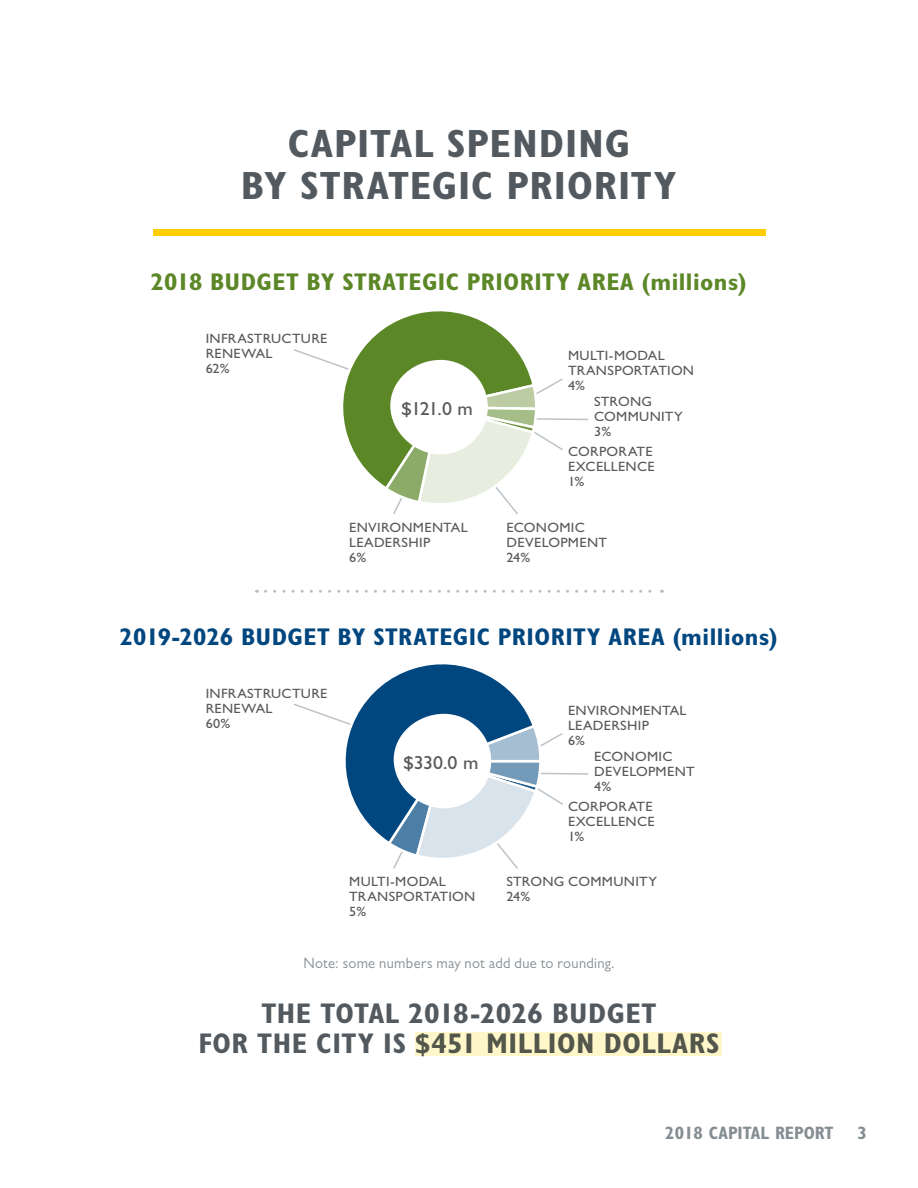
<style>
.page{position:relative;width:918px;height:1188px;background:#fff}
.page>*{position:absolute;margin:0;border:0;box-sizing:border-box;transform-origin:0 0}
.BinB_-_Page_Subhead{font:700 condensed 39.45px/42px "Gill Sans MT Std";letter-spacing:.02em;color:#52595f;text-align:center;scale:1.06 1}
.BinB_Page_-_Large_Ca{font:700 condensed 28.5px/30px "Gill Sans MT Std";letter-spacing:.02em;color:#52595f;text-align:center;scale:1.05 1}
.BinB_-_Subhead{font:700 condensed 24.15px "Gill Sans MT Std";letter-spacing:.02em;color:#00467f;scale:1.05 1}
.BinB_-_Subhead-2{font:700 condensed 24.15px "Gill Sans MT Std";letter-spacing:.02em;color:#5c8727;scale:1.05 1}
.BinB_Pie_Chart_Text{font:500 18.9px "Gill Sans MT Std";letter-spacing:-.06em;color:#58595b;scale:1.06 1}
.t1{font:700 condensed 18px "Gill Sans MT Std";color:#858e93}
.BinB_Caption{font:15px "Gill Sans MT Std";letter-spacing:.02em;color:#858e93}
.BinB_Pie_Chart_Text-2{font:500 13.5px/15px "Gill Sans MT Std";letter-spacing:.02em;color:#58595b;scale:1.06 1}
</style>
<div class="page">
<div style="left:154px;top:230px;width:612px;height:6px;background:#ffce02"></div>
<svg style="left:266px;top:590px;width:397px;height:3px"></svg>
<svg style="left:294px;top:311px;width:295px;height:203px"></svg>
<div style="left:390px;top:360px;width:98px;height:94px;background:#fff;border-radius:50%"></div>
<svg style="left:294px;top:664px;width:295px;height:205px"></svg>
<div style="left:394px;top:714px;width:97px;height:94px;background:#fff;border-radius:50%"></div>
<div style="left:415px;top:1032px;width:306px;height:24px;background:#fff7ca"></div>
<p class="BinB_-_Page_Subhead" style="left:241px;top:122px;width:413px">CAPITAL SPENDING<br>BY STRATEGIC PRIORITY</p>
<p class="BinB_-_Subhead-2" style="left:151px;top:268px;width:569px">2018 BUDGET BY STRATEGIC PRIORITY AREA (millions)</p>
<p class="BinB_Pie_Chart_Text-2" style="left:206px;top:331px;width:117px">INFRASTRUCTURE<br>RENEWAL<br>62%</p>
<p class="BinB_Pie_Chart_Text" style="left:401px;top:397px;width:69px">$121.0 m</p>
<p class="BinB_Pie_Chart_Text-2" style="left:349px;top:519px;width:113px">ENVIRONMENTAL<br>LEADERSHIP<br>6%</p>
<p class="BinB_Pie_Chart_Text-2" style="left:568px;top:348px;width:120px">MULTI-MODAL<br>TRANSPORTATION<br>4%</p>
<p class="BinB_Pie_Chart_Text-2" style="left:594px;top:394px;width:85px">STRONG<br>COMMUNITY<br>3%</p>
<p class="BinB_Pie_Chart_Text-2" style="left:568px;top:444px;width:83px">CORPORATE<br>EXCELLENCE<br>1%</p>
<p class="BinB_Pie_Chart_Text-2" style="left:506px;top:519px;width:96px">ECONOMIC<br>DEVELOPMENT<br>24%</p>
<p class="BinB_-_Subhead" style="left:120px;top:622px;width:628px">2019-2026 BUDGET BY STRATEGIC PRIORITY AREA (millions)</p>
<p class="BinB_Pie_Chart_Text-2" style="left:206px;top:685px;width:117px">INFRASTRUCTURE<br>RENEWAL<br>60%</p>
<p class="BinB_Pie_Chart_Text" style="left:403px;top:751px;width:73px">$330.0 m</p>
<h3 class="BinB_Pie_Chart_Text" style="left:414px;top:752px;width:56px">$121 m</h3>
<p class="BinB_Pie_Chart_Text-2" style="left:349px;top:874px;width:120px">MULTI-MODAL<br>TRANSPORTATION<br>5%</p>
<p class="BinB_Pie_Chart_Text-2" style="left:568px;top:702px;width:113px">ENVIRONMENTAL<br>LEADERSHIP<br>6%</p>
<p class="BinB_Pie_Chart_Text-2" style="left:594px;top:748px;width:96px">ECONOMIC<br>DEVELOPMENT<br>4%</p>
<p class="BinB_Pie_Chart_Text-2" style="left:568px;top:799px;width:83px">CORPORATE<br>EXCELLENCE<br>1%</p>
<p class="BinB_Pie_Chart_Text-2" style="left:506px;top:874px;width:144px">STRONG COMMUNITY<br>24%</p>
<p class="BinB_Caption" style="left:303px;top:954px;width:313px">Note: some numbers may not add due to rounding.</p>
<p class="BinB_Page_-_Large_Ca" style="left:198px;top:999px;width:498px">THE TOTAL 2018-2026 BUDGET<br>FOR THE CITY IS $451 MILLION DOLLARS</p>
<h3 class="t1" style="left:665px;top:1123px;width:170px">2018 CAPITAL REPORT</h3>
<h3 class="t1" style="left:858px;top:1123px;width:11px">3</h3>
</div>
